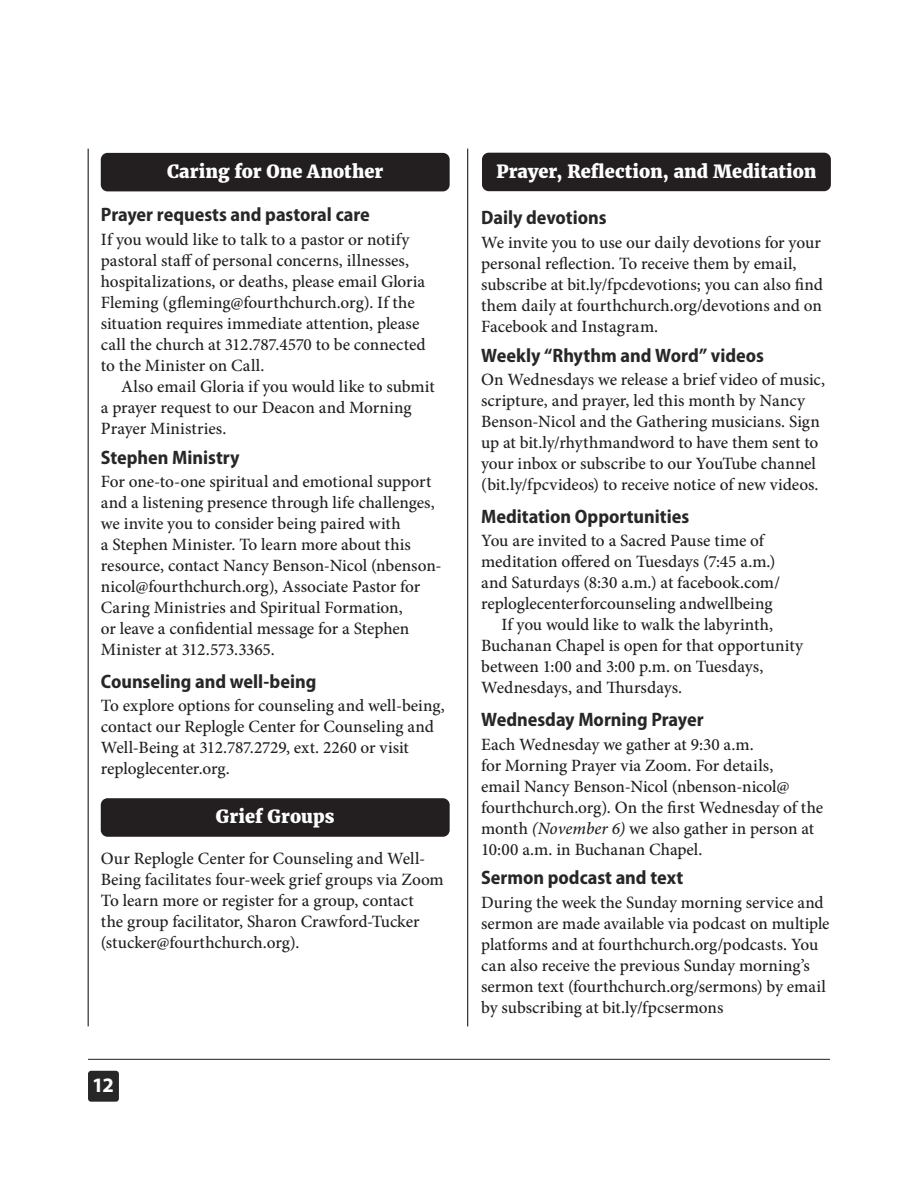
<style>
.page{position:relative;width:918px;height:1188px;background:#fff}
.page>*{position:absolute;margin:0;border:0;box-sizing:border-box;transform-origin:0 0}
.t1{font:700 20.7px "Myriad Pro";color:#fff}
.t2{font:700 semi-condensed 19.5px "Myriad Pro";color:#272728}
.t3{font:800 18px "Merriweather";letter-spacing:.005em;color:#fff}
.t4{font:500 17.25px/21px "Minion Pro";letter-spacing:-.005em;color:#231f20}
.s1{font-style:italic}
</style>
<div class="page">
<div style="left:88px;top:1071px;width:31px;height:31px;background:#272728;border-radius:3px"></div>
<hr style="left:88px;top:1059px;width:742px;height:1px;background:#231f20">
<hr style="left:467px;top:149px;width:1px;height:877px;background:#231f20">
<hr style="left:88px;top:149px;width:1px;height:877px;background:#231f20">
<div style="left:101px;top:153px;width:349px;height:38px;background:#231f20;border-radius:7px"></div>
<div style="left:101px;top:798px;width:349px;height:39px;background:#231f20;border-radius:7px"></div>
<div style="left:482px;top:153px;width:349px;height:38px;background:#231f20;border-radius:7px"></div>
<p class="t3" style="left:167px;top:160px;width:218px">Caring for One Another</p>
<p class="t2" style="left:101px;top:204px;width:271px">Prayer requests and pastoral care</p>
<p class="t4" style="left:101px;top:229px;width:326px">If you would like to talk to a pastor or notify pastoral staff of personal concerns, illnesses, hospitalizations, or deaths, please email Gloria Fleming (gfleming@fourthchurch.org). If the situation requires immediate attention, please call the church at 312.787.4570 to be connected to the Minister on Call.</p>
<p class="t4" style="left:101px;top:376px;width:335px;text-indent:20px">Also email Gloria if you would like to submit a prayer request to our Deacon and Morning<br>Prayer Ministries.</p>
<p class="t2" style="left:101px;top:446px;width:140px">Stephen Ministry</p>
<p class="t4" style="left:101px;top:471px;width:342px">For one-to-one spiritual and emotional support and a listening presence through life challenges, we invite you to consider being paired with<br>a Stephen Minister. To learn more about this resource, contact Nancy Benson-Nicol (nbenson&shy;nicol@fourthchurch.org), Associate Pastor for Caring Ministries and Spiritual Formation,<br>or leave a confidential message for a Stephen Minister at 312.573.3365.</p>
<p class="t2" style="left:101px;top:670px;width:217px">Counseling and well-being</p>
<p class="t4" style="left:101px;top:695px;width:346px">To explore options for counseling and well-being, contact our Replogle Center for Counseling and Well-Being at 312.787.2729, ext. 2260 or visit reploglecenter.org.</p>
<p class="t3" style="left:216px;top:806px;width:120px">Grief Groups</p>
<p class="t4" style="left:101px;top:848px;width:344px">Our Replogle Center for Counseling and Well-Being facilitates four-week grief groups via Zoom To learn more or register for a group, contact<br>the group facilitator, Sharon Crawford-Tucker (stucker@fourthchurch.org).</p>
<p class="t1" style="left:92px;top:1072px;width:23px">12</p>
<p class="t3" style="left:496px;top:160px;width:322px">Prayer, Reflection, and Meditation</p>
<p class="t2" style="left:481px;top:207px;width:127px">Daily devotions</p>
<p class="t4" style="left:481px;top:232px;width:343px">We invite you to use our daily devotions for your personal reflection. To receive them by email, subscribe at bit.ly/fpcdevotions; you can also find them daily at fourthchurch.org/devotions and on Facebook and Instagram.</p>
<p class="t2" style="left:481px;top:344px;width:284px">Weekly “Rhythm and Word” videos</p>
<p class="t4" style="left:481px;top:369px;width:345px">On Wednesdays we release a brief video of music, scripture, and prayer, led this month by Nancy Benson-Nicol and the Gathering musicians. Sign up at bit.ly/rhythmandword to have them sent to your inbox or subscribe to our YouTube channel (bit.ly/fpcvideos) to receive notice of new videos.</p>
<p class="t2" style="left:481px;top:505px;width:210px">Meditation Opportunities</p>
<p class="t4" style="left:481px;top:530px;width:300px">You are invited to a Sacred Pause time of meditation offered on Tuesdays (7:45 a.m.) and Saturdays (8:30 a.m.) at facebook.com/ reploglecenterforcounseling andwellbeing</p>
<p class="t4" style="left:481px;top:614px;width:324px;text-indent:20px">If you would like to walk the labyrinth, Buchanan Chapel is open for that opportunity between 1:00 and 3:00 p.m. on Tuesdays, Wednesdays, and Thursdays.</p>
<p class="t2" style="left:481px;top:709px;width:224px">Wednesday Morning Prayer</p>
<p class="t4" style="left:481px;top:734px;width:344px">Each Wednesday we gather at 9:30 a.m.<br>for Morning Prayer via Zoom. For details,<br>email Nancy Benson-Nicol (nbenson-nicol@ fourthchurch.org). On the first Wednesday of the month <span class="s1">(November 6)</span> we also gather in person at 10:00 a.m. in Buchanan Chapel.</p>
<p class="t2" style="left:481px;top:867px;width:204px">Sermon podcast and text</p>
<p class="t4" style="left:481px;top:892px;width:350px">During the week the Sunday morning service and sermon are made available via podcast on multiple platforms and at fourthchurch.org/podcasts. You can also receive the previous Sunday morning’s sermon text (fourthchurch.org/sermons) by email by subscribing at bit.ly/fpcsermons</p>
</div>
